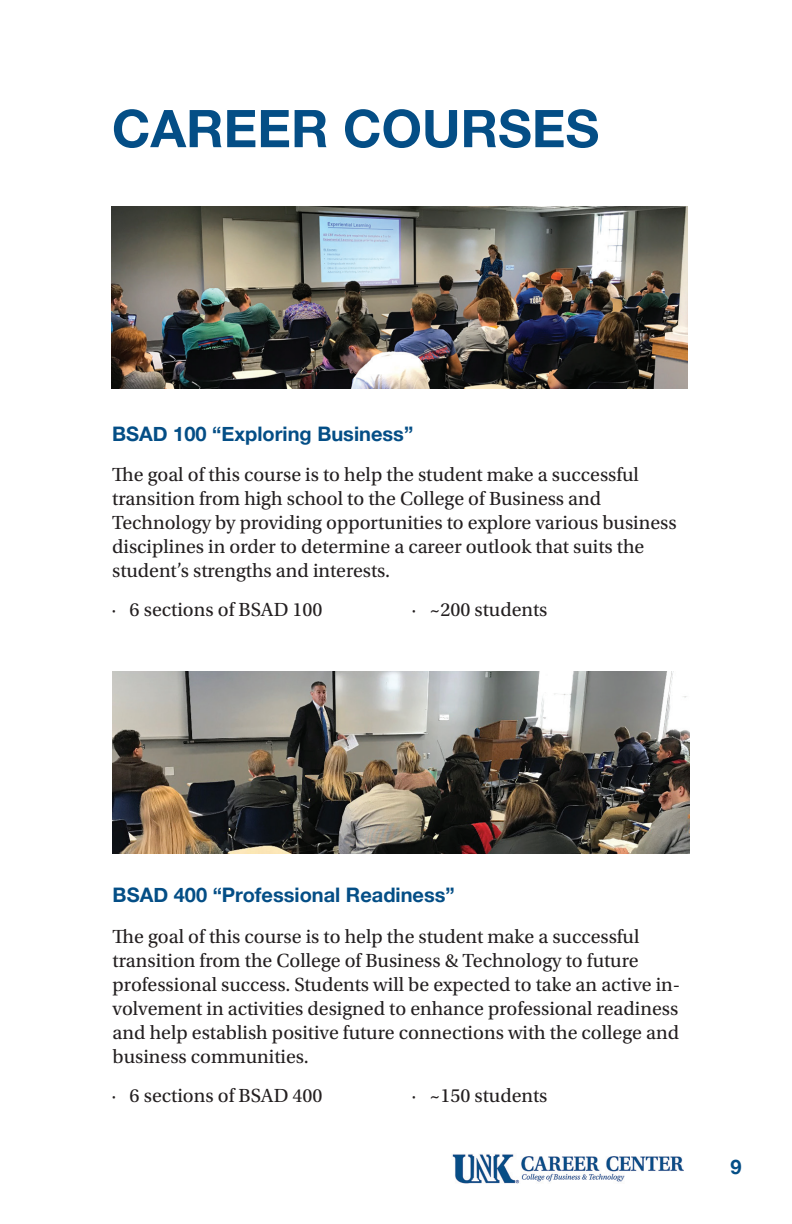
<style>
.page{position:relative;width:792px;height:1224px;background:#fff}
.page>*{position:absolute;margin:0;border:0;box-sizing:border-box;transform-origin:0 0}
.t1{font:700 52px "Helvetica Neue";color:#044e86}
.t2{font:20px/24px "Utopia Std";color:#231f20}
.t3{font:700 20px "Helvetica Neue";color:#044e86}
</style>
<div class="page">
<img style="left:452px;top:1154px;width:232px;height:30px">
<img style="left:112px;top:207px;width:575px;height:181px">
<img style="left:113px;top:672px;width:576px;height:181px">
<h1 class="t1" style="left:112px;top:88px;width:489px">CAREER COURSES</h1>
<p class="t3" style="left:112px;top:418px;width:303px">BSAD 100 “Exploring Business”</p>
<p class="t2" style="left:112px;top:463px;width:566px">The goal of this course is to help the student make a successful transition from high school to the College of Business and Technology by providing opportunities to explore various business disciplines in order to determine a career outlook that suits the student’s strengths and interests.</p>
<p class="t2" style="left:112px;top:598px;width:212px">∙ 6 sections of BSAD 100</p>
<p class="t2" style="left:412px;top:598px;width:137px">∙ ~200 students</p>
<p class="t3" style="left:113px;top:879px;width:344px">BSAD 400 “Professional Readiness”</p>
<p class="t2" style="left:113px;top:925px;width:569px">The goal of this course is to help the student make a successful transition from the College of Business &amp; Technology to future professional success. Students will be expected to take an active in&shy;volvement in activities designed to enhance professional readiness and help establish positive future connections with the college and business communities.</p>
<p class="t2" style="left:112px;top:1084px;width:212px">∙ 6 sections of BSAD 400</p>
<p class="t2" style="left:412px;top:1084px;width:137px">∙ ~150 students</p>
<p class="t3" style="left:730px;top:1151px;width:13px">9</p>
</div>
